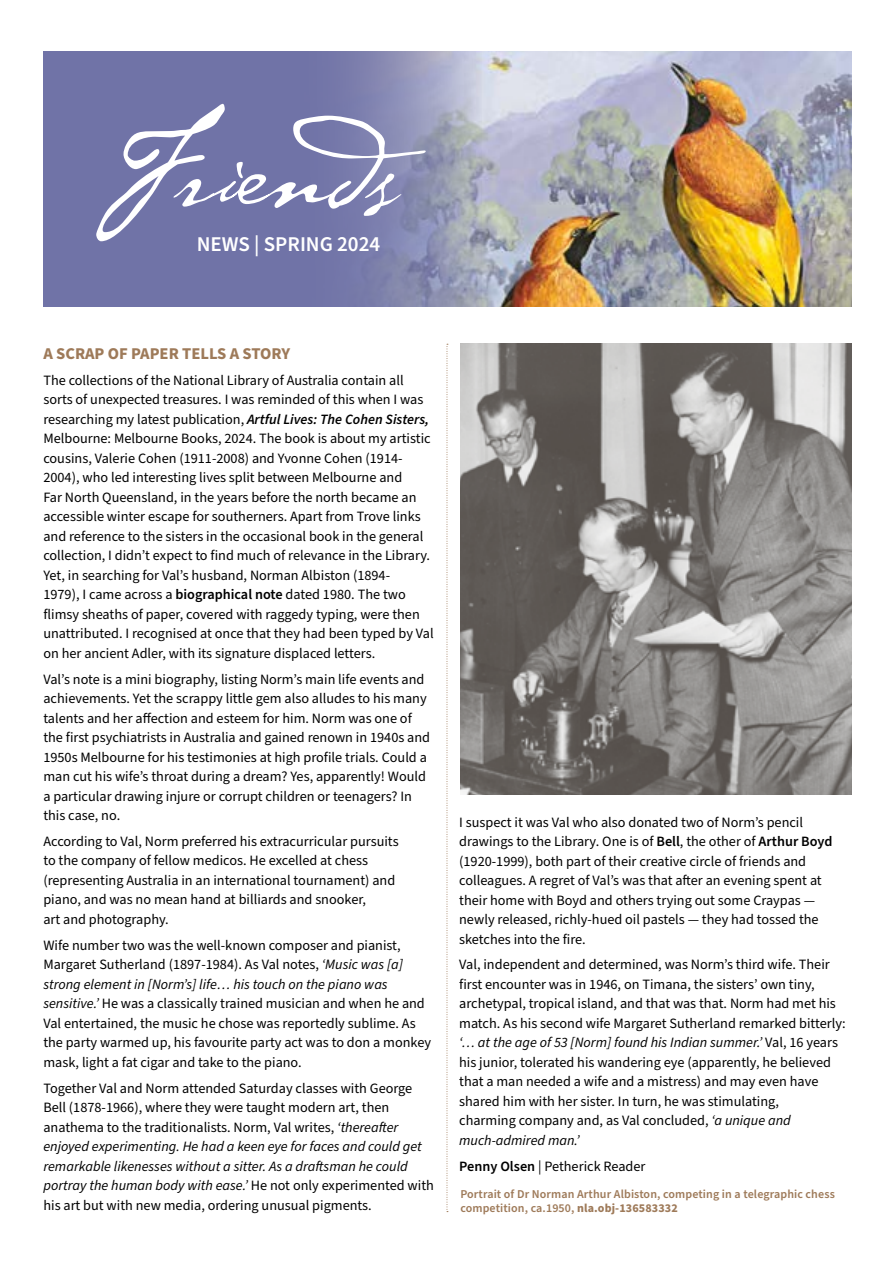
<style>
.page{position:relative;width:893px;height:1263px;background:#fff}
.page>*{position:absolute;margin:0;border:0;box-sizing:border-box;transform-origin:0 0}
.t1{font:600 21px "Source Sans Pro";color:#fff}
.t2{font:700 16.5px "Source Sans Pro";color:#9e7a59}
.t3{font:14.25px/19.5px "Source Sans Pro";color:#000}
.t4{font:600 12px/13.5px "Source Sans Pro";letter-spacing:.01em;color:#9e7a59}
.s1{font-weight:600;font-style:italic}
.s2{font-weight:600}
.s3{font-style:italic}
.s4{font-weight:700}
</style>
<div class="page">
<svg style="left:447px;top:344px;width:1px;height:868px"></svg>
<img style="left:481px;top:51px;width:370px;height:255px">
<svg style="left:301px;top:51px;width:180px;height:255px;background:#8f93b4"></svg>
<div style="left:43px;top:51px;width:258px;height:255px;background:#7073a7"></div>
<svg style="left:96px;top:104px;width:330px;height:137px"></svg>
<img style="left:460px;top:344px;width:391px;height:451px">
<h1 class="t1" style="left:197px;top:230px;width:185px">NEWS | SPRING 2024</h1>
<p class="t2" style="left:43px;top:342px;width:248px">A SCRAP OF PAPER TELLS A STORY</p>
<p class="t3" style="left:43px;top:371px;width:392px">The collections of the National Library of Australia contain all sorts of unexpected treasures. I was reminded of this when I was researching my latest publication, <span class="s1">Artful Lives: The Cohen Sisters, </span>Melbourne: Melbourne Books, 2024. The book is about my artistic cousins, Valerie Cohen (1911-2008) and Yvonne Cohen (1914- 2004), who led interesting lives split between Melbourne and<br>Far North Queensland, in the years before the north became an accessible winter escape for southerners. Apart from Trove links and reference to the sisters in the occasional book in the general collection, I didn’t expect to find much of relevance in the Library.<br>Yet, in searching for Val’s husband, Norman Albiston (1894-<br>1979), I came across a <span class="s2">biographical note</span> dated 1980. The two flimsy sheaths of paper, covered with raggedy typing, were then unattributed. I recognised at once that they had been typed by Val on her ancient Adler, with its signature displaced letters.</p>
<p class="t3" style="left:43px;top:669px;width:388px">Val’s note is a mini biography, listing Norm’s main life events and achievements. Yet the scrappy little gem also alludes to his many talents and her afection and esteem for him. Norm was one of the first psychiatrists in Australia and gained renown in 1940s and 1950s Melbourne for his testimonies at high profile trials. Could a man cut his wife’s throat during a dream? Yes, apparently! Would a particular drawing injure or corrupt children or teenagers? In this case, no.</p>
<p class="t3" style="left:43px;top:832px;width:357px">According to Val, Norm preferred his extracurricular pursuits to the company of fellow medicos. He excelled at chess (representing Australia in an international tournament) and piano, and was no mean hand at billiards and snooker,<br>art and photography.</p>
<p class="t3" style="left:43px;top:936px;width:389px">Wife number two was the well-known composer and pianist, Margaret Sutherland (1897-1984). As Val notes, <span class="s3">‘Music was [a] strong element in [Norm’s] life… his touch on the piano was sensitive.’</span> He was a classically trained musician and when he and Val entertained, the music he chose was reportedly sublime. As the party warmed up, his favourite party act was to don a monkey mask, light a fat cigar and take to the piano.</p>
<p class="t3" style="left:43px;top:1078px;width:392px">Together Val and Norm attended Saturday classes with George Bell (1878-1966), where they were taught modern art, then anathema to the traditionalists. Norm, Val writes, <span class="s3">‘thereafer enjoyed experimenting. He had a keen eye for faces and could get remarkable likenesses without a sitter. As a drafsman he could portray the human body with ease.’</span> He not only experimented with his art but with new media, ordering unusual pigments.</p>
<p class="t3" style="left:459px;top:812px;width:375px">I suspect it was Val who also donated two of Norm’s pencil drawings to the Library. One is of <span class="s2">Bell</span>, the other of <span class="s2">Arthur Boyd </span>(1920-1999), both part of their creative circle of friends and colleagues. A regret of Val’s was that afer an evening spent at their home with Boyd and others trying out some Craypas — newly released, richly-hued oil pastels — they had tossed the sketches into the fire.</p>
<p class="t3" style="left:459px;top:955px;width:388px">Val, independent and determined, was Norm’s third wife. Their first encounter was in 1946, on Timana, the sisters’ own tiny, archetypal, tropical island, and that was that. Norm had met his match. As his second wife Margaret Sutherland remarked bitterly: <span class="s3">‘… at the age of 53 [Norm] found his Indian summer.’</span> Val, 16 years his junior, tolerated his wandering eye (apparently, he believed that a man needed a wife and a mistress) and may even have shared him with her sister. In turn, he was stimulating,<br>charming company and, as Val concluded, <span class="s3">‘a unique and much-admired man.’</span></p>
<p class="t3" style="left:459px;top:1157px;width:188px"><span class="s2">Penny Olsen</span> | Petherick Reader</p>
<p class="t4" style="left:460px;top:1188px;width:376px">Portrait of Dr Norman Arthur Albiston, competing in a telegraphic chess competition, ca.1950, <span class="s4">nla.obj-136583332</span></p>
</div>
